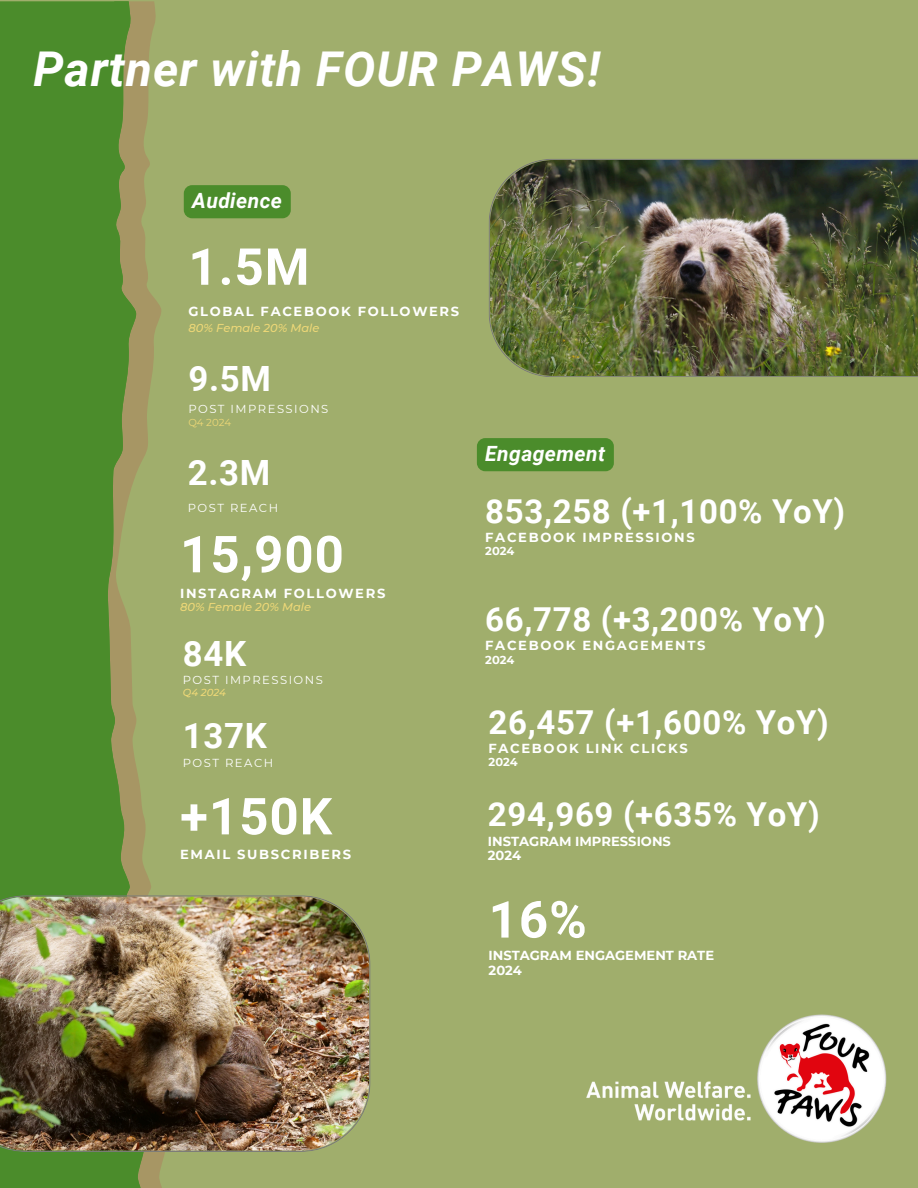
<style>
.page{position:relative;width:918px;height:1188px;background:#a0ae6c}
.page>*{position:absolute;margin:0;border:0;box-sizing:border-box;transform-origin:0 0}
.t1{font:700 51px "Roboto";letter-spacing:.02em;color:#fff}
.t2{font:italic 700 48px "Roboto";letter-spacing:.02em;color:#fff}
.t3{font:700 34.8px "Roboto";letter-spacing:.02em;color:#fff}
.t4{font:700 33px "Roboto";letter-spacing:.02em;color:#fff}
.t5{font:italic 700 21px "Roboto";letter-spacing:.02em;color:#fff}
.t6{font:700 13.05px "Montserrat";letter-spacing:.125em;color:#fff}
.t7{font:700 13.05px/14.2px "Montserrat";color:#fff}
.t8{font:11.55px "Montserrat";letter-spacing:.125em;color:#fff}
.t9{font:italic 500 11.4px "Montserrat";color:#eed877}
.t10{font:700 11.4px "Montserrat";color:#fff}
.t11{font:10.2px "Montserrat";color:#eed877}
.t12{font:italic 500 10.2px "Montserrat";color:#eed877}
</style>
<div class="page">
<svg style="left:146px;top:1px;width:19px;height:1187px"></svg>
<div style="left:0;top:1px;width:69px;height:1187px;background:#4b8c2b"></div>
<svg style="left:69px;top:1px;width:77px;height:1187px;background:#69913e"></svg>
<div style="left:184px;top:185px;width:107px;height:33px;background:#4b8c2b;border-radius:8px"></div>
<div style="left:477px;top:438px;width:137px;height:33px;background:#4b8c2b;border-radius:8px"></div>
<img style="left:489px;top:159px;width:429px;height:218px">
<img style="left:0;top:895px;width:370px;height:257px">
<img style="left:586px;top:1014px;width:301px;height:129px">
<h5 class="t2" style="left:33px;top:42px;width:568px">Partner with FOUR PAWS!</h5>
<p class="t5" style="left:192px;top:189px;width:91px">Audience</p>
<p class="t1" style="left:188px;top:237px;width:122px">1.5M</p>
<p class="t6" style="left:188px;top:304px;width:272px">GLOBAL FACEBOOK FOLLOWERS</p>
<p class="t9" style="left:188px;top:321px;width:133px">80% Female 20% Male</p>
<h3 class="t3" style="left:188px;top:359px;width:84px">9.5M</h3>
<h5 class="t8" style="left:188px;top:401px;width:142px">POST IMPRESSIONS</h5>
<p class="t11" style="left:188px;top:416px;width:44px">Q4 2024</p>
<p class="t3" style="left:188px;top:453px;width:84px">2.3M</p>
<p class="t8" style="left:188px;top:501px;width:92px">POST REACH</p>
<h1 class="t1" style="left:180px;top:525px;width:165px">15,900</h1>
<h1 class="t6" style="left:180px;top:585px;width:207px">INSTAGRAM FOLLOWERS</h1>
<h1 class="t9" style="left:180px;top:600px;width:133px">80% Female 20% Male</h1>
<h3 class="t3" style="left:183px;top:633px;width:65px">84K</h3>
<p class="t8" style="left:183px;top:673px;width:142px">POST IMPRESSIONS</p>
<p class="t12" style="left:183px;top:686px;width:45px">Q4 2024</p>
<h2 class="t3" style="left:183px;top:716px;width:86px">137K</h2>
<h5 class="t8" style="left:183px;top:756px;width:92px">POST REACH</h5>
<p class="t1" style="left:180px;top:787px;width:153px">+150K</p>
<p class="t6" style="left:180px;top:847px;width:173px">EMAIL SUBSCRIBERS</p>
<p class="t5" style="left:485px;top:442px;width:121px">Engagement</p>
<p class="t4" style="left:485px;top:492px;width:361px">853,258 (+1,100% YoY)</p>
<p class="t6" style="left:485px;top:529px;width:211px">FACEBOOK IMPRESSIONS</p>
<p class="t10" style="left:485px;top:544px;width:31px">2024</p>
<h2 class="t4" style="left:485px;top:601px;width:342px">66,778 (+3,200% YoY)</h2>
<h2 class="t6" style="left:485px;top:638px;width:222px">FACEBOOK ENGAGEMENTS</h2>
<h2 class="t10" style="left:485px;top:653px;width:31px">2024</h2>
<p class="t4" style="left:489px;top:703px;width:342px">26,457 (+1,600% YoY)</p>
<p class="t6" style="left:489px;top:740px;width:201px">FACEBOOK LINK CLICKS</p>
<p class="t10" style="left:489px;top:755px;width:31px">2024</p>
<p class="t4" style="left:488px;top:796px;width:333px">294,969 (+635% YoY)</p>
<p class="t7" style="left:488px;top:834px;width:185px">INSTAGRAM IMPRESSIONS<br>2024</p>
<h4 class="t1" style="left:489px;top:890px;width:100px">16%</h4>
<h4 class="t7" style="left:489px;top:949px;width:227px">INSTAGRAM ENGAGEMENT RATE<br>2024</h4>
</div>
